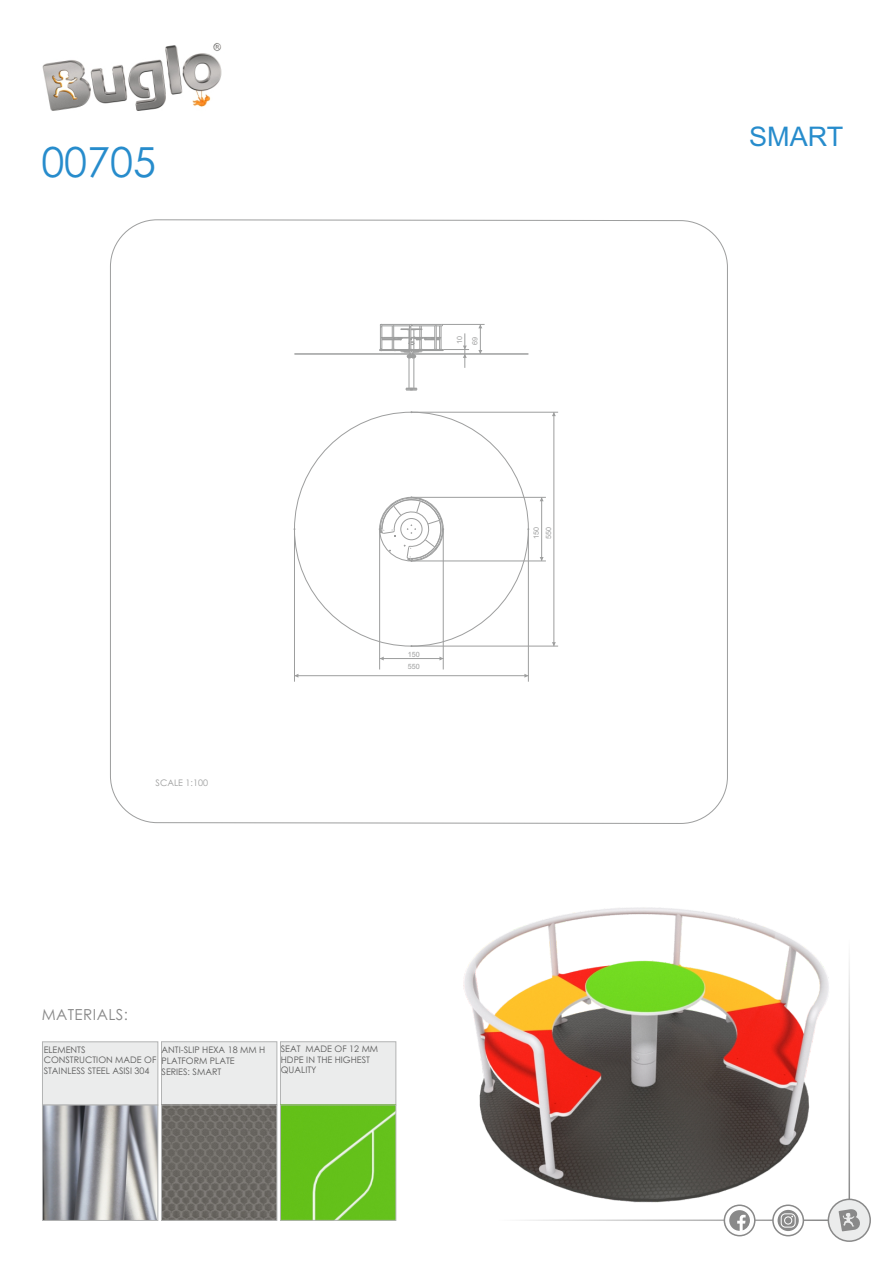
<style>
.page{position:relative;width:893px;height:1263px;background:#fff}
.page>*{position:absolute;margin:0;border:0;box-sizing:border-box;transform-origin:0 0}
.t1{font:41.4px "Century Gothic";color:#278ccc}
.t2{font:27px "Arial";color:#278ccc}
.t3{font:15.15px "Century Gothic";letter-spacing:.03em;color:#898989}
.t4{font:9px/10.6px "Century Gothic";color:#5b5b5b}
.t5{font:9px "Century Gothic";color:#9d9e9e}
.t6{font:7.2px/15.6px "Arial";color:#9d9e9e}
</style>
<div class="page">
<img style="left:42px;top:43px;width:180px;height:68px">
<div style="left:42px;top:1041px;width:339px;height:65px;background:#ebecec"></div>
<img style="left:163px;top:1106px;width:112px;height:113px">
<div style="left:161px;top:1104px;width:116px;height:117px;border:1px solid #b2b3b3"></div>
<img style="left:44px;top:1106px;width:112px;height:113px">
<div style="left:42px;top:1104px;width:116px;height:117px;border:1px solid #b2b3b3"></div>
<svg style="left:110px;top:219px;width:618px;height:604px"></svg>
<img style="left:381px;top:907px;width:490px;height:335px">
<hr style="left:848px;top:938px;width:2px;height:261px;background:#898989">
<img style="left:282px;top:1106px;width:112px;height:113px">
<div style="left:280px;top:1104px;width:116px;height:117px;border:1px solid #b2b3b3"></div>
<h1 class="t1" style="left:41px;top:146px;width:116px">00705</h1>
<p class="t5" style="left:156px;top:779px;width:54px">SCALE 1:100</p>
<p class="t6" style="left:452px;top:345px;width:10px;rotate:-90deg">10<br>69</p>
<p class="t6" style="left:408px;top:647px;width:14px">150</p>
<p class="t6" style="left:408px;top:659px;width:14px">550</p>
<p class="t6" style="left:529px;top:539px;width:14px;rotate:-90deg">150</p>
<p class="t6" style="left:541px;top:539px;width:14px;rotate:-90deg">550</p>
<h3 class="t3" style="left:42px;top:1008px;width:88px">MATERIALS:</h3>
<p class="t4" style="left:44px;top:1045px;width:114px">ELEMENTS<br>CONSTRUCTION MADE OF<br>STAINLESS STEEL ASISI 304</p>
<p class="t4" style="left:281px;top:1044px;width:99px">SEAT MADE OF 12 MM<br>HDPE IN THE HIGHEST<br>QUALITY</p>
<p class="t4" style="left:162px;top:1045px;width:105px">ANTI-SLIP HEXA 18 MM H<br>PLATFORM PLATE<br>SERIES: SMART</p>
<h2 class="t2" style="left:749px;top:126px;width:96px">SMART</h2>
</div>
